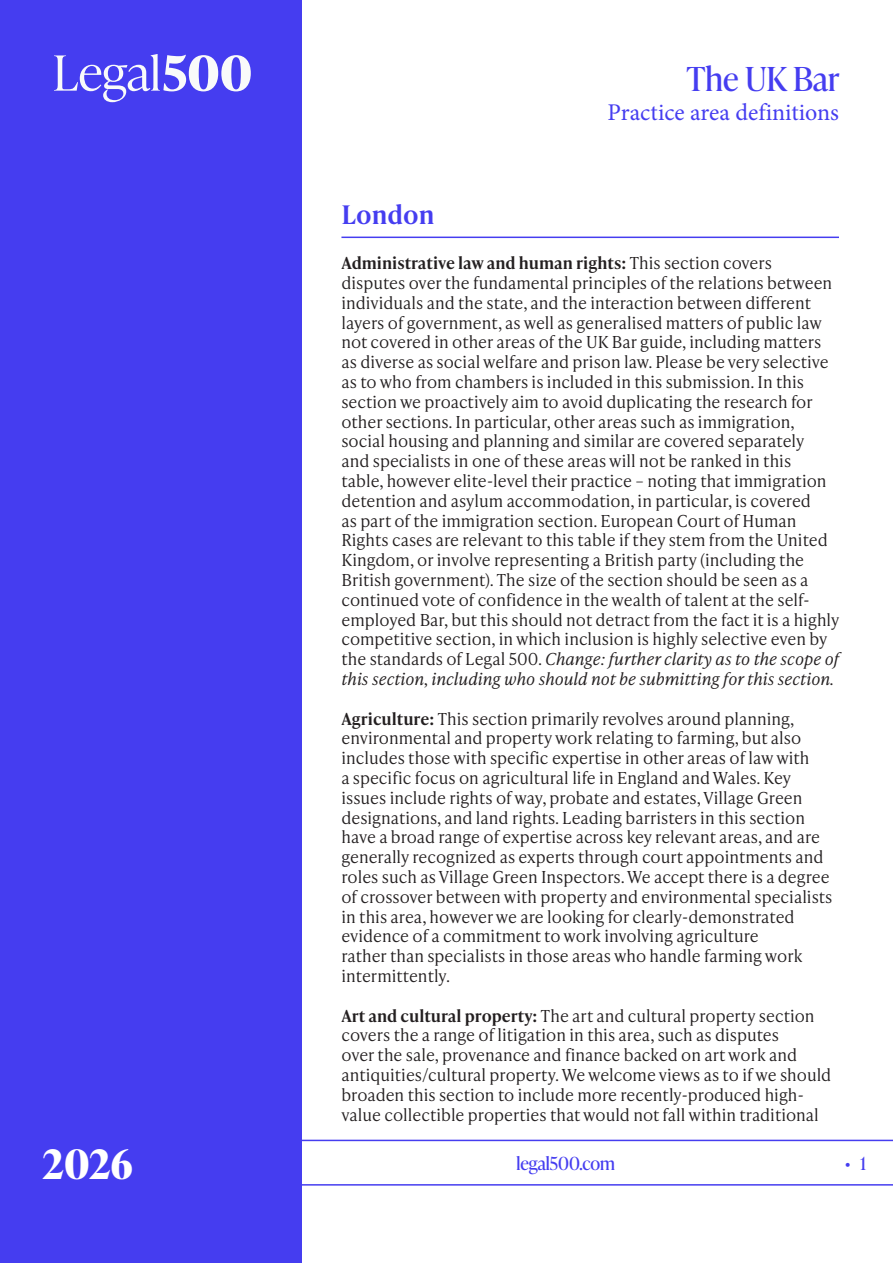
<style>
.page{position:relative;width:893px;height:1263px;background:#fff}
.page>*{position:absolute;margin:0;border:0;box-sizing:border-box;transform-origin:0 0}
.t1{font:700 40.5px "Ivy Presto Headline";color:#fff}
.t2{font:33px "Ivy Presto Headline";color:#453df0}
.Heading{font:600 25.5px "Ivy Presto Text";color:#453df0}
.t3{font:24px "Minion Pro";color:#453df0}
.t4{font:18px "Ivy Presto Headline";color:#453df0}
.Bodytext{font:300 16.5px/19.8px "Ivy Presto Text";color:#231f20}
.s1{font-weight:600}
.s2{font-style:italic}
</style>
<div class="page">
<svg style="left:302px;top:1140px;width:591px;height:45px"></svg>
<div style="left:0;top:0;width:302px;height:1263px;background:#453df0"></div>
<svg style="left:54px;top:54px;width:197px;height:48px"></svg>
<hr style="left:341px;top:237px;width:498px;height:1px;background:#453df0">
<h2 class="t2" style="left:687px;top:56px;width:154px">The UK Bar</h2>
<h3 class="t3" style="left:607px;top:96px;width:233px">Practice area definitions</h3>
<p class="Heading" style="left:341px;top:196px;width:94px">London</p>
<p class="Bodytext" style="left:341px;top:252px;width:499px"><span class="s1">Administrative law and human rights:</span> This section covers disputes over the fundamental principles of the relations between individuals and the state, and the interaction between different layers of government, as well as generalised matters of public law not covered in other areas of the UK Bar guide, including matters as diverse as social welfare and prison law. Please be very selective as to who from chambers is included in this submission. In this section we proactively aim to avoid duplicating the research for other sections. In particular, other areas such as immigration, social housing and planning and similar are covered separately<br>and specialists in one of these areas will not be ranked in this<br>table, however elite-level their practice – noting that immigration detention and asylum accommodation, in particular, is covered<br>as part of the immigration section. European Court of Human Rights cases are relevant to this table if they stem from the United Kingdom, or involve representing a British party (including the British government). The size of the section should be seen as a continued vote of confidence in the wealth of talent at the self&shy;employed Bar, but this should not detract from the fact it is a highly competitive section, in which inclusion is highly selective even by the standards of Legal 500. <span class="s2">Change: further clarity as to the scope of this section, including who should not be submitting for this section.</span></p>
<p class="Bodytext" style="left:341px;top:708px;width:492px"><span class="s1">Agriculture:</span> This section primarily revolves around planning, environmental and property work relating to farming, but also includes those with specific expertise in other areas of law with<br>a specific focus on agricultural life in England and Wales. Key issues include rights of way, probate and estates, Village Green designations, and land rights. Leading barristers in this section have a broad range of expertise across key relevant areas, and are generally recognized as experts through court appointments and roles such as Village Green Inspectors. We accept there is a degree of crossover between with property and environmental specialists in this area, however we are looking for clearly-demonstrated evidence of a commitment to work involving agriculture<br>rather than specialists in those areas who handle farming work intermittently.</p>
<p class="Bodytext" style="left:341px;top:1005px;width:491px"><span class="s1">Art and cultural property:</span> The art and cultural property section covers the a range of litigation in this area, such as disputes<br>over the sale, provenance and finance backed on art work and antiquities/cultural property. We welcome views as to if we should broaden this section to include more recently-produced high&shy;value collectible properties that would not fall within traditional</p>
<h1 class="t1" style="left:43px;top:1135px;width:92px">2026</h1>
<p class="t4" style="left:516px;top:1150px;width:100px">legal500.com</p>
<p class="t4" style="left:845px;top:1150px;width:22px">• 1</p>
</div>
